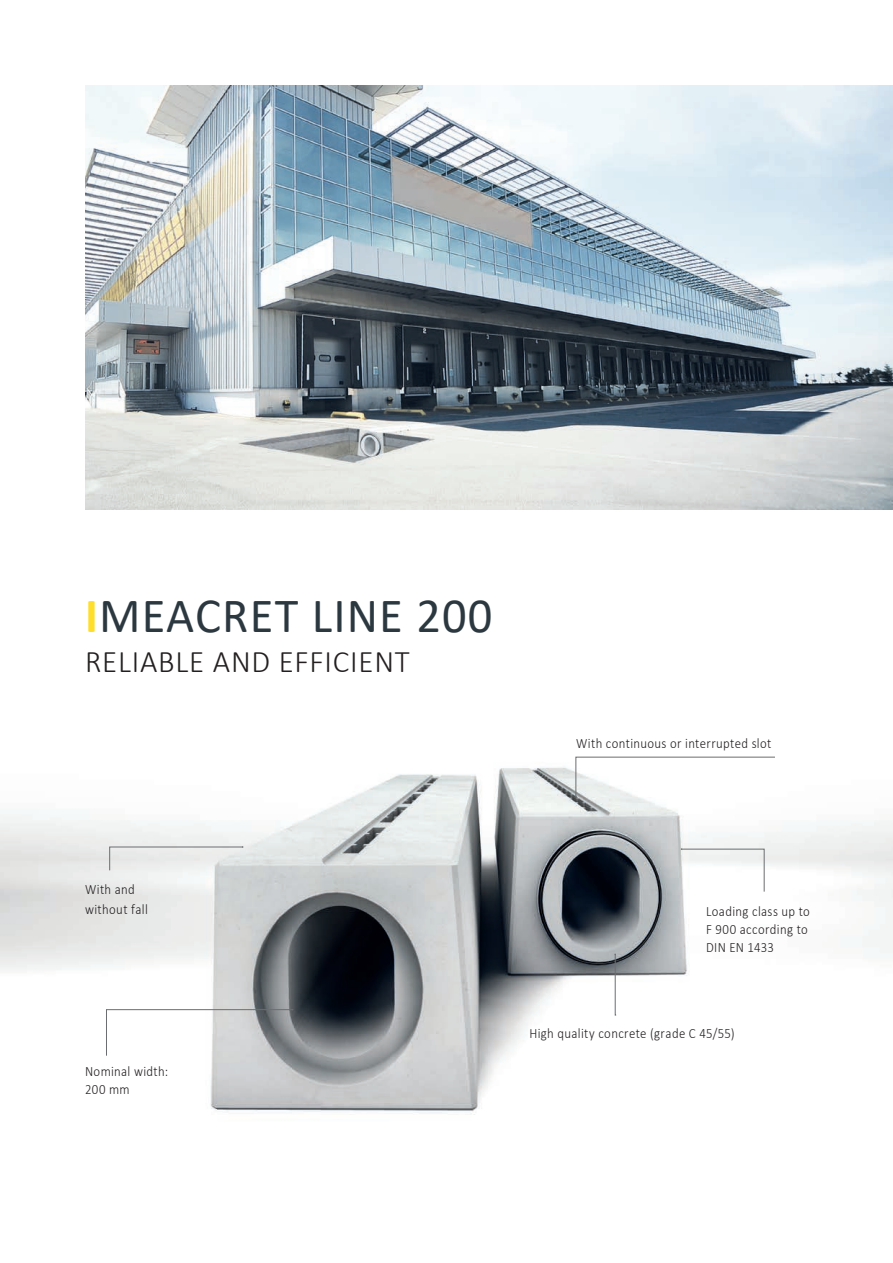
<style>
.page{position:relative;width:893px;height:1263px;background:#fff}
.page>*{position:absolute;margin:0;border:0;box-sizing:border-box;transform-origin:0 0}
.t1{font:49.5px "Calibri";letter-spacing:.025em;color:#2c3840}
.t2{font:300 31.5px "Calibri";letter-spacing:.025em;color:#231f20}
.t3{font:300 14.25px/18px "Calibri";letter-spacing:.03em;color:#231f20;scale:.9 1}
.s1{font-weight:700;color:#ffdd2b}
</style>
<div class="page">
<img style="left:0;top:756px;width:893px;height:359px">
<svg style="left:109px;top:846px;width:134px;height:25px;background:#e2e4e3"></svg>
<svg style="left:575px;top:757px;width:200px;height:40px"></svg>
<svg style="left:681px;top:848px;width:83px;height:44px"></svg>
<svg style="left:106px;top:1009px;width:187px;height:47px"></svg>
<svg style="left:614px;top:954px;width:2px;height:61px"></svg>
<img style="left:85px;top:85px;width:808px;height:425px">
<h1 class="t1" style="left:85px;top:581px;width:409px"><span class="s1">I</span>MEACRET LINE 200</h1>
<h2 class="t2" style="left:85px;top:642px;width:326px">RELIABLE AND EFFICIENT</h2>
<p class="t3" style="left:576px;top:734px;width:218px">With continuous or interrupted slot</p>
<p class="t3" style="left:85px;top:879px;width:71px;line-height:20.2px">With and without fall</p>
<p class="t3" style="left:85px;top:1062px;width:94px">Nominal width:<br>200 mm</p>
<p class="t3" style="left:706px;top:902px;width:117px">Loading class up to<br>F 900 according to<br>DIN EN 1433</p>
<p class="t3" style="left:529px;top:1024px;width:230px">High quality concrete (grade C 45/55)</p>
</div>
